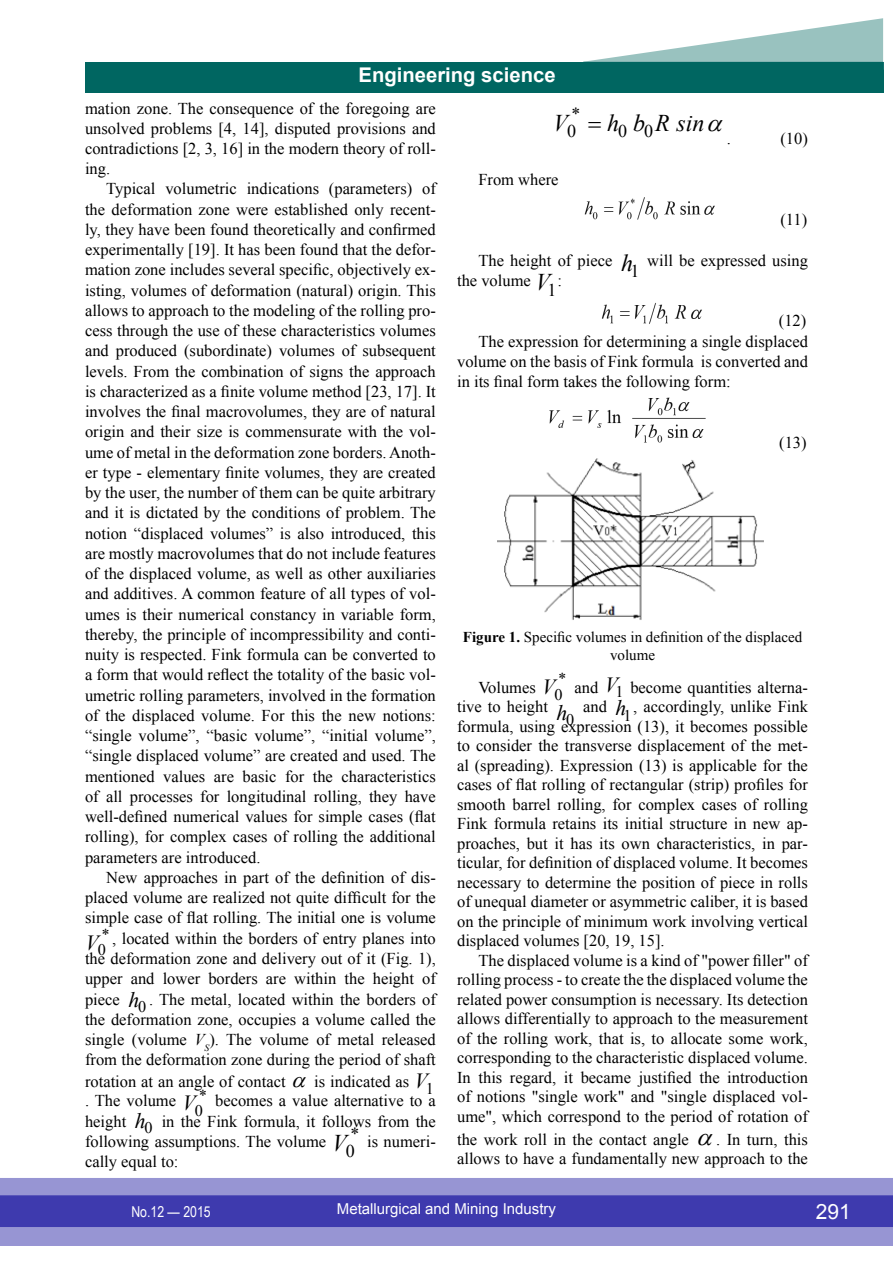
<style>
.page{position:relative;width:893px;height:1263px;background:#fff}
.page>*{position:absolute;margin:0;border:0;box-sizing:border-box;transform-origin:0 0}
.t1{font:italic 24px "Times New Roman";color:#000}
.t2{font:italic 21.6px "Times New Roman";color:#000}
.t3{font:21px "Arial";color:#fff}
.t4{font:700 20.25px "Arial";color:#fff}
.t5{font:18px "Times New Roman";color:#000}
.t6{font:italic 18px "Times New Roman";color:#000}
.t7{font:16.5px/20.2px "Times New Roman";color:#000;text-align:justify}
.t8{font:italic 16.2px "Times New Roman";color:#000}
.t9{font:15px/18px "Times New Roman";color:#000;text-align:center}
.t10{font:15px "Arial";color:#fff}
.t11{font:15px "Arial Narrow";color:#fff}
.s1{font-style:italic;font-size:24px}
.s2{font-size:18px}
.s3{font-weight:700}
.s4{font-style:italic;font-size:21.6px}
.s5{font-style:italic}
</style>
<div class="page">
<div style="left:0;top:1178px;width:893px;height:68px;background:#9795d3"></div>
<div style="left:0;top:1195px;width:893px;height:32px;background:#3e3aae;border:2px solid #3e3aae"></div>
<div style="left:85px;top:62px;width:798px;height:30px;background:#006661"></div>
<svg style="left:583px;top:18px;width:300px;height:44px"></svg>
<img style="left:584px;top:197px;width:131px;height:23px">
<img style="left:601px;top:302px;width:101px;height:22px">
<img style="left:549px;top:397px;width:157px;height:46px">
<img style="left:497px;top:458px;width:267px;height:162px">
<p class="t4" style="left:359px;top:61px;width:198px">Engineering science</p>
<p class="t7" style="left:85px;top:98px;width:352px">mation zone. The consequence of the foregoing are unsolved problems [4, 14], disputed provisions and contradictions [2, 3, 16] in the modern theory of roll&shy;ing.</p>
<p class="t7" style="left:85px;top:179px;width:352px;text-indent:21px">Typical volumetric indications (parameters) of the deformation zone were established only recent&shy;ly, they have been found theoretically and confirmed experimentally [19]. It has been found that the defor&shy;mation zone includes several specific, objectively ex&shy;isting, volumes of deformation (natural) origin. This allows to approach to the modeling of the rolling pro&shy;cess through the use of these characteristics volumes and produced (subordinate) volumes of subsequent levels. From the combination of signs the approach is characterized as a finite volume method [23, 17]. It involves the final macrovolumes, they are of natural origin and their size is commensurate with the vol&shy;ume of metal in the deformation zone borders. Anoth&shy;er type - elementary finite volumes, they are created by the user, the number of them can be quite arbitrary and it is dictated by the conditions of problem. The notion “displaced volumes” is also introduced, this are mostly macrovolumes that do not include features of the displaced volume, as well as other auxiliaries and additives. A common feature of all types of vol&shy;umes is their numerical constancy in variable form, thereby, the principle of incompressibility and conti&shy;nuity is respected. Fink formula can be converted to a form that would reflect the totality of the basic vol&shy;umetric rolling parameters, involved in the formation of the displaced volume. For this the new notions: “single volume”, “basic volume”, “initial volume”, “single displaced volume” are created and used. The mentioned values are basic for the characteristics of all processes for longitudinal rolling, they have well-defined numerical values for simple cases (flat rolling), for complex cases of rolling the additional parameters are introduced.</p>
<p class="t7" style="left:85px;top:867px;width:352px;text-indent:21px">New approaches in part of the definition of dis&shy;placed volume are realized not quite difficult for the simple case of flat rolling. The initial one is volume</p>
<p class="t8" style="left:101px;top:924px;width:10px">*</p>
<h2 class="t2" style="left:85px;top:928px;width:22px">V<sub>0</sub></h2>
<p class="t6" style="left:570px;top:101px;width:10px">*</p>
<p class="t5" style="left:567px;top:118px;width:10px">0</p>
<p class="t5" style="left:618px;top:118px;width:37px">0 0</p>
<h1 class="t1" style="left:553px;top:106px;width:16px">V</h1>
<h1 class="t1" style="left:607px;top:106px;width:99px">h b Rsin</h1>
<p class="t7" style="left:727px;top:128px;width:6px">.</p>
<p class="t7" style="left:780px;top:128px;width:29px">(10)</p>
<p class="t7" style="left:478px;top:169px;width:82px">From where</p>
<p class="t7" style="left:780px;top:209px;width:28px">(11)</p>
<p class="t7" style="left:478px;top:250px;width:162px">The height of piece <span class="s1">h</span><span class="s2">1</span></p>
<p class="t7" style="left:647px;top:250px;width:162px">will be expressed using</p>
<p class="t7" style="left:457px;top:270px;width:106px">the volume <span class="s1">V</span><span class="s2">1</span>:</p>
<p class="t7" style="left:779px;top:310px;width:29px">(12)</p>
<p class="t7" style="left:478px;top:331px;width:331px">The expression for determining a single displaced</p>
<p class="t7" style="left:457px;top:351px;width:352px">volume on the basis of Fink formula is converted and</p>
<p class="t7" style="left:457px;top:371px;width:275px">in its final form takes the following form:</p>
<p class="t7" style="left:779px;top:432px;width:29px">(13)</p>
<p class="t9" style="left:463px;top:628px;width:341px"><span class="s3">Figure 1.</span> Specific volumes in definition of the displaced volume</p>
<p class="t7" style="left:478px;top:677px;width:331px">Volumes <span class="s4">V</span><sub>0</sub> and <span class="s4">V</span><sub>1</sub> become quantities alterna-</p>
<p class="t8" style="left:557px;top:668px;width:10px">*</p>
<p class="t7" style="left:457px;top:696px;width:119px">tive to height <span class="s4">h</span><sub>0</sub></p>
<p class="t7" style="left:583px;top:696px;width:25px">and</p>
<p class="t7" style="left:457px;top:696px;width:352px;line-height:19.5px;text-indent:158px"><sub>1</sub><span class="s4">h</span> , accordingly, unlike Fink formula, using expression (13), it becomes possible to consider the transverse displacement of the met&shy;al (spreading). Expression (13) is applicable for the cases of flat rolling of rectangular (strip) profiles for smooth barrel rolling, for complex cases of rolling Fink formula retains its initial structure in new ap&shy;proaches, but it has its own characteristics, in par&shy;ticular, for definition of displaced volume. It becomes necessary to determine the position of piece in rolls of unequal diameter or asymmetric caliber, it is based on the principle of minimum work involving vertical displaced volumes [20, 19, 15].</p>
<p class="t7" style="left:457px;top:950px;width:352px;line-height:19.5px;text-indent:21px">The displaced volume is a kind of "power filler" of rolling process - to create the the displaced volume the related power consumption is necessary. Its detection allows differentially to approach to the measurement of the rolling work, that is, to allocate some work, corresponding to the characteristic displaced volume.<br>In this regard, it became justified the introduction of notions "single work" and "single displaced vol&shy;ume", which correspond to the period of rotation of</p>
<p class="t7" style="left:457px;top:1129px;width:233px">the work roll in the contact angle</p>
<p class="t7" style="left:85px;top:928px;width:352px;text-indent:27px">, located within the borders of entry planes into the deformation zone and delivery out of it (Fig. 1), upper and lower borders are within the height of piece <span class="s4">h</span><sub>0</sub> . The metal, located within the borders of the deformation zone, occupies a volume called the single (volume <span class="s5">V</span><sub>S</sub>). The volume of metal released from the deformation zone during the period of shaft rotation at an angle of contact</p>
<p class="t7" style="left:314px;top:1071px;width:121px">is indicated as <span class="s4">V</span><sub>1</sub></p>
<p class="t8" style="left:198px;top:1084px;width:10px">*</p>
<h2 class="t2" style="left:182px;top:1088px;width:22px">V<sub>0</sub></h2>
<p class="t7" style="left:85px;top:1090px;width:352px;text-indent:130px">becomes a value alternative to a height <sub>0</sub><span class="s4">h</span> in the Fink formula, it follows from the following assumptions. The volume</p>
<p class="t7" style="left:85px;top:1090px;width:93px">. The volume</p>
<p class="t6" style="left:349px;top:1121px;width:10px">*</p>
<h1 class="t1" style="left:332px;top:1126px;width:24px">V<sub>0</sub></h1>
<p class="t7" style="left:367px;top:1131px;width:70px">is numeri-</p>
<p class="t7" style="left:457px;top:1129px;width:352px;line-height:19.5px;text-align:right">. In turn, this<br>allows to have a fundamentally new approach to the</p>
<p class="t7" style="left:85px;top:1151px;width:95px">cally equal to:</p>
<p class="t11" style="left:131px;top:1200px;width:81px">No.12 — 2015</p>
<p class="t10" style="left:337px;top:1199px;width:221px">Metallurgical and Mining Industry</p>
<p class="t3" style="left:816px;top:1197px;width:37px">291</p>
</div>
